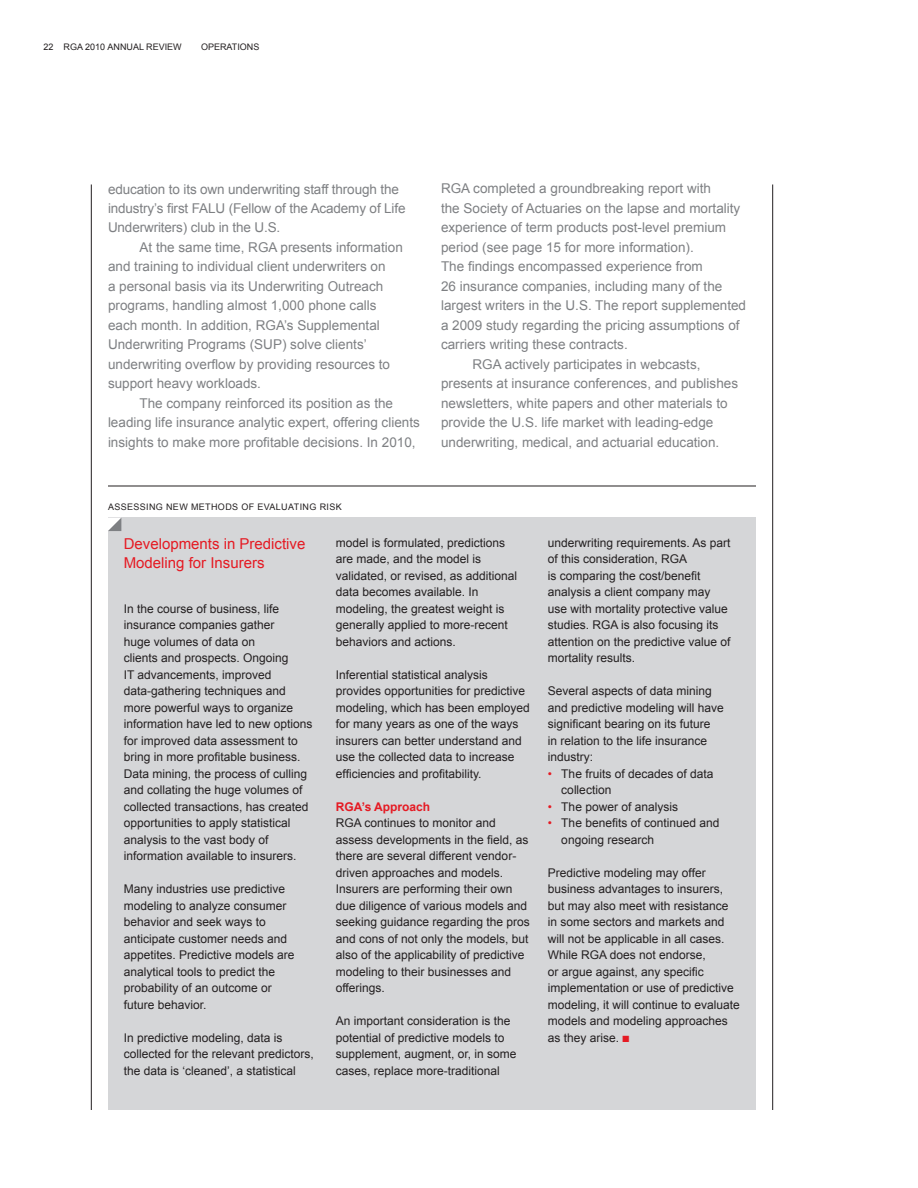
<style>
.page{position:relative;width:918px;height:1188px;background:#fff}
.page>*{position:absolute;margin:0;border:0;box-sizing:border-box;transform-origin:0 0}
.t1{font:15px/19.5px "Arial";color:#e51a23}
.t2{font:13.5px/19.5px "Arial";color:#7e8083}
.t3{font:12px/16.5px "Arial";color:#231f20}
.t4{font:700 12px "Arial";color:#e51a23}
.t5{font:9px "Arial";letter-spacing:.04em;color:#231f20}
.t6{font:9px "Arial";color:#231f20}
.s1{color:#e51a23}
</style>
<div class="page">
<hr style="left:772px;top:184px;width:1px;height:926px;background:#231f20">
<hr style="left:91px;top:184px;width:1px;height:926px;background:#231f20">
<div style="left:108px;top:518px;width:648px;height:592px;background:#d5d6d8"></div>
<svg style="left:108px;top:518px;width:13px;height:13px"></svg>
<hr style="left:108px;top:486px;width:648px;height:1px;background:#231f20">
<p class="t6" style="left:44px;top:41px;width:140px">22 RGA 2010 ANNUAL REVIEW</p>
<p class="t6" style="left:201px;top:41px;width:60px">OPERATIONS</p>
<p class="t2" style="left:108px;top:179px;width:299px">education to its own underwriting staff through the industry’s first FALU (Fellow of the Academy of Life<br>Underwriters) club in the U.S.</p>
<p class="t2" style="left:108px;top:238px;width:296px;text-indent:31px">At the same time, RGA presents information and training to individual client underwriters on<br>a personal basis via its Underwriting Outreach programs, handling almost 1,000 phone calls each month. In addition, RGA’s Supplemental Underwriting Programs (SUP) solve clients’ underwriting overflow by providing resources to support heavy workloads.</p>
<p class="t2" style="left:108px;top:394px;width:313px;text-align:center">The company reinforced its position as the<br>leading life insurance analytic expert, offering clients insights to make more profitable decisions. In 2010,</p>
<p class="t5" style="left:108px;top:501px;width:235px">ASSESSING NEW METHODS OF EVALUATING RISK</p>
<p class="t2" style="left:441px;top:179px;width:272px">RGA completed a groundbreaking report with</p>
<p class="t2" style="left:441px;top:199px;width:301px">the Society of Actuaries on the lapse and mortality</p>
<p class="t2" style="left:441px;top:218px;width:287px">experience of term products post-level premium</p>
<p class="t2" style="left:441px;top:238px;width:254px">period (see page 15 for more information).</p>
<p class="t2" style="left:441px;top:257px;width:263px">The findings encompassed experience from</p>
<p class="t2" style="left:441px;top:277px;width:283px">26 insurance companies, including many of the</p>
<p class="t2" style="left:441px;top:296px;width:307px">largest writers in the U.S. The report supplemented</p>
<p class="t2" style="left:441px;top:316px;width:300px">a 2009 study regarding the pricing assumptions of</p>
<p class="t2" style="left:441px;top:335px;width:188px">carriers writing these contracts.</p>
<p class="t2" style="left:472px;top:355px;width:230px">RGA actively participates in webcasts,</p>
<p class="t2" style="left:441px;top:374px;width:299px">presents at insurance conferences, and publishes</p>
<p class="t2" style="left:441px;top:394px;width:288px">newsletters, white papers and other materials to</p>
<p class="t2" style="left:441px;top:413px;width:274px">provide the U.S. life market with leading-edge</p>
<p class="t2" style="left:441px;top:432px;width:280px">underwriting, medical, and actuarial education.</p>
<p class="t1" style="left:124px;top:534px;width:183px">Developments in Predictive<br>Modeling for Insurers</p>
<p class="t3" style="left:124px;top:600px;width:190px">In the course of business, life insurance companies gather<br>huge volumes of data on<br>clients and prospects. Ongoing<br>IT advancements, improved data-gathering techniques and more powerful ways to organize information have led to new options for improved data assessment to bring in more profitable business.<br>Data mining, the process of culling and collating the huge volumes of collected transactions, has created opportunities to apply statistical analysis to the vast body of information available to insurers.</p>
<p class="t3" style="left:124px;top:881px;width:172px">Many industries use predictive modeling to analyze consumer behavior and seek ways to anticipate customer needs and appetites. Predictive models are analytical tools to predict the probability of an outcome or future behavior.</p>
<p class="t3" style="left:124px;top:1029px;width:192px">In predictive modeling, data is collected for the relevant predictors, the data is ‘cleaned’, a statistical</p>
<p class="t3" style="left:336px;top:534px;width:183px">model is formulated, predictions are made, and the model is validated, or revised, as additional data becomes available. In modeling, the greatest weight is generally applied to more-recent behaviors and actions.</p>
<p class="t3" style="left:336px;top:666px;width:196px">Inferential statistical analysis provides opportunities for predictive modeling, which has been employed for many years as one of the ways insurers can better understand and use the collected data to increase efficiencies and profitability.</p>
<p class="t4" style="left:336px;top:799px;width:96px">RGA’s Approach</p>
<p class="t3" style="left:336px;top:815px;width:196px">RGA continues to monitor and assess developments in the field, as there are several different vendor&shy;driven approaches and models.<br>Insurers are performing their own due diligence of various models and seeking guidance regarding the pros and cons of not only the models, but also of the applicability of predictive modeling to their businesses and offerings.</p>
<p class="t3" style="left:336px;top:1013px;width:182px">An important consideration is the potential of predictive models to supplement, augment, or, in some cases, replace more-traditional</p>
<p class="t3" style="left:548px;top:534px;width:184px">underwriting requirements. As part of this consideration, RGA<br>is comparing the cost/benefit analysis a client company may use with mortality protective value studies. RGA is also focusing its attention on the predictive value of mortality results.</p>
<p class="t3" style="left:548px;top:683px;width:178px">Several aspects of data mining and predictive modeling will have significant bearing on its future<br>in relation to the life insurance industry:</p>
<p class="t3" style="left:561px;top:765px;width:154px;text-indent:-14px"><span class="s1">•</span> The fruits of decades of data collection</p>
<p class="t3" style="left:548px;top:798px;width:132px"><span class="s1">•</span> The power of analysis</p>
<p class="t3" style="left:561px;top:815px;width:160px;text-indent:-14px"><span class="s1">•</span> The benefits of continued and ongoing research</p>
<p class="t3" style="left:548px;top:864px;width:194px">Predictive modeling may offer business advantages to insurers, but may also meet with resistance in some sectors and markets and will not be applicable in all cases.<br>While RGA does not endorse,<br>or argue against, any specific implementation or use of predictive modeling, it will continue to evaluate models and modeling approaches as they arise. <span class="s1">■</span></p>
</div>
